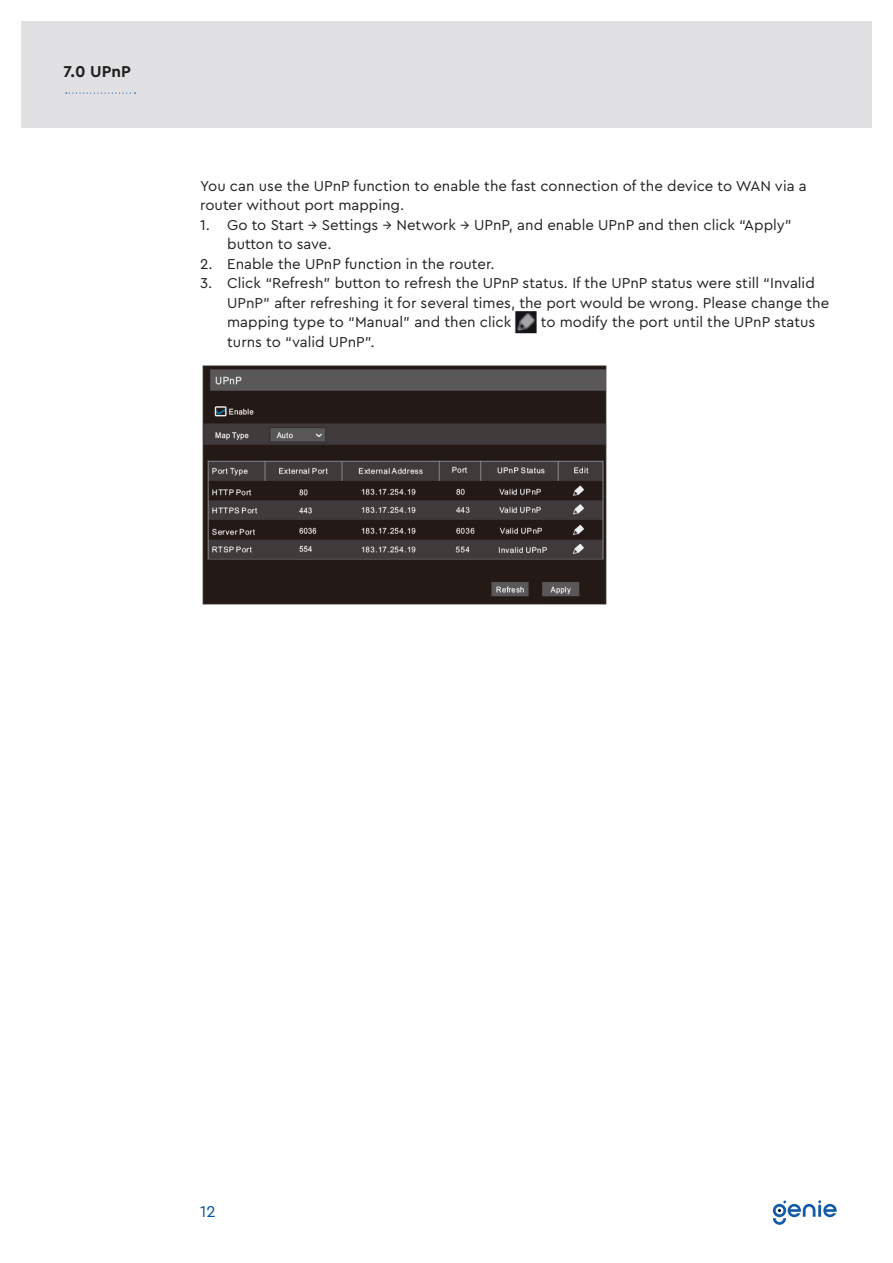
<style>
.page{position:relative;width:893px;height:1263px;background:#fff}
.page>*{position:absolute;margin:0;border:0;box-sizing:border-box;transform-origin:0 0}
.Section_Title{font:700 16.5px "Cera Pro";color:#231f20}
.t1{font:16.5px "Cera Pro";color:#09559e}
.t2{font:15px/19.5px "Cera Pro";color:#231f20}
</style>
<div class="page">
<div style="left:21px;top:21px;width:851px;height:107px;background:#e1e1e4"></div>
<svg style="left:773px;top:1200px;width:64px;height:25px"></svg>
<svg style="left:66px;top:93px;width:69px;height:1px"></svg>
<img style="left:514px;top:311px;width:23px;height:22px">
<img style="left:202px;top:366px;width:405px;height:238px">
<p class="Section_Title" style="left:64px;top:60px;width:69px">7.0 UPnP</p>
<p class="t2" style="left:200px;top:175px;width:608px">You can use the UPnP function to enable the fast connection of the device to WAN via a router without port mapping.</p>
<p class="t2" style="left:227px;top:214px;width:566px;text-indent:-27px">1. Go to Start → Settings → Network → UPnP, and enable UPnP and then click “Apply” button to save.</p>
<p class="t2" style="left:200px;top:253px;width:296px">2. Enable the UPnP function in the router.</p>
<p class="t2" style="left:227px;top:273px;width:604px;text-indent:-27px">3. Click “Refresh” button to refresh the UPnP status. If the UPnP status were still “Invalid<br>UPnP” after refreshing it for several times, the port would be wrong. Please change the mapping type to “Manual” and then click</p>
<p class="t2" style="left:541px;top:312px;width:276px">to modify the port until the UPnP status</p>
<p class="t2" style="left:227px;top:331px;width:149px">turns to “valid UPnP”.</p>
<p class="t1" style="left:200px;top:1200px;width:17px">12</p>
</div>
